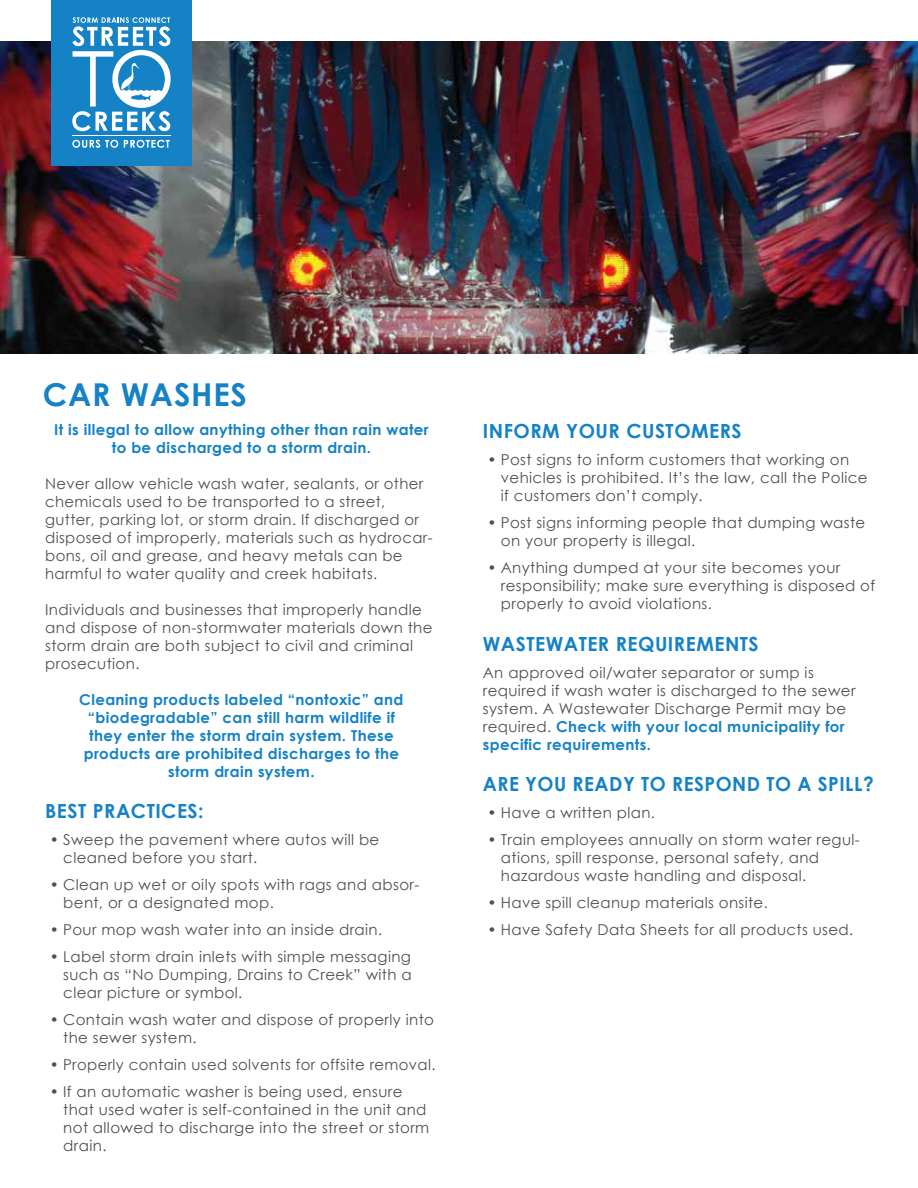
<style>
.page{position:relative;width:918px;height:1188px;background:#fff}
.page>*{position:absolute;margin:0;border:0;box-sizing:border-box;transform-origin:0 0}
.t1{font:700 31.5px "Century Gothic";letter-spacing:.025em;color:#1582c5}
.t2{font:700 19.5px "Century Gothic";letter-spacing:.025em;color:#1582c5}
.t3{font:15px/18px "Century Gothic";letter-spacing:.025em;color:#4f5050}
.t4{font:700 15px/18px "Century Gothic";letter-spacing:.025em;color:#1582c5;text-align:center}
.s1{font-weight:700;color:#1582c5}
</style>
<div class="page">
<img style="left:0;top:42px;width:918px;height:312px">
<div style="left:51px;top:0;width:141px;height:165px;background:#1582c5"></div>
<svg style="left:72px;top:140px;width:46px;height:8px"></svg>
<svg style="left:124px;top:140px;width:46px;height:8px"></svg>
<svg style="left:72px;top:17px;width:99px;height:114px"></svg>
<hr style="left:72px;top:135px;width:99px;height:1px;background:#fff">
<h1 class="t1" style="left:43px;top:371px;width:206px">CAR WASHES</h1>
<p class="t4" style="left:54px;top:420px;width:376px">It is illegal to allow anything other than rain water to be discharged to a storm drain.</p>
<p class="t3" style="left:45px;top:474px;width:389px">Never allow vehicle wash water, sealants, or other chemicals used to be transported to a street, gutter, parking lot, or storm drain. If discharged or disposed of improperly, materials such as hydrocar&shy;bons, oil and grease, and heavy metals can be harmful to water quality and creek habitats.</p>
<p class="t3" style="left:45px;top:600px;width:389px">Individuals and businesses that improperly handle and dispose of non-stormwater materials down the storm drain are both subject to civil and criminal prosecution.</p>
<p class="t4" style="left:79px;top:690px;width:326px">Cleaning products labeled “nontoxic” and “biodegradable” can still harm wildlife if they enter the storm drain system. These products are prohibited discharges to the storm drain system.</p>
<h2 class="t2" style="left:45px;top:796px;width:160px">BEST PRACTICES:</h2>
<p class="t3" style="left:63px;top:831px;width:318px;text-indent:-14px">• Sweep the pavement where autos will be cleaned before you start.</p>
<p class="t3" style="left:63px;top:876px;width:358px;text-indent:-14px">• Clean up wet or oily spots with rags and absor&shy;bent, or a designated mop.</p>
<p class="t3" style="left:50px;top:921px;width:334px">• Pour mop wash water into an inside drain.</p>
<p class="t3" style="left:63px;top:948px;width:350px;text-align:justify;text-indent:-14px">• Label storm drain inlets with simple messaging such as “No Dumping, Drains to Creek” with a clear picture or symbol.</p>
<p class="t3" style="left:63px;top:1011px;width:372px;text-indent:-14px">• Contain wash water and dispose of properly into the sewer system.</p>
<p class="t3" style="left:50px;top:1056px;width:387px">• Properly contain used solvents for offsite removal.</p>
<p class="t3" style="left:63px;top:1083px;width:368px;text-indent:-14px">• If an automatic washer is being used, ensure that used water is self-contained in the unit and not allowed to discharge into the street or storm drain.</p>
<h2 class="t2" style="left:483px;top:416px;width:260px">INFORM YOUR CUSTOMERS</h2>
<p class="t3" style="left:501px;top:451px;width:368px;text-indent:-14px">• Post signs to inform customers that working on vehicles is prohibited. It’s the law, call the Police if customers don’t comply.</p>
<p class="t3" style="left:501px;top:514px;width:366px;text-indent:-14px">• Post signs informing people that dumping waste on your property is illegal.</p>
<p class="t3" style="left:501px;top:559px;width:376px;text-indent:-14px">• Anything dumped at your site becomes your responsibility; make sure everything is disposed of properly to avoid violations.</p>
<h2 class="t2" style="left:483px;top:629px;width:277px">WASTEWATER REQUIREMENTS</h2>
<p class="t3" style="left:483px;top:663px;width:374px">An approved oil/water separator or sump is required if wash water is discharged to the sewer system. A Wastewater Discharge Permit may be required. <span class="s1">Check with your local municipality for specific requirements.</span></p>
<h2 class="t2" style="left:483px;top:769px;width:392px">ARE YOU READY TO RESPOND TO A SPILL?</h2>
<p class="t3" style="left:487px;top:803px;width:169px">• Have a written plan.</p>
<p class="t3" style="left:501px;top:830px;width:360px;text-indent:-14px">• Train employees annually on storm water regul&shy;ations, spill response, personal safety, and hazardous waste handling and disposal.</p>
<p class="t3" style="left:487px;top:893px;width:282px">• Have spill cleanup materials onsite.</p>
<p class="t3" style="left:487px;top:920px;width:368px">• Have Safety Data Sheets for all products used.</p>
</div>
